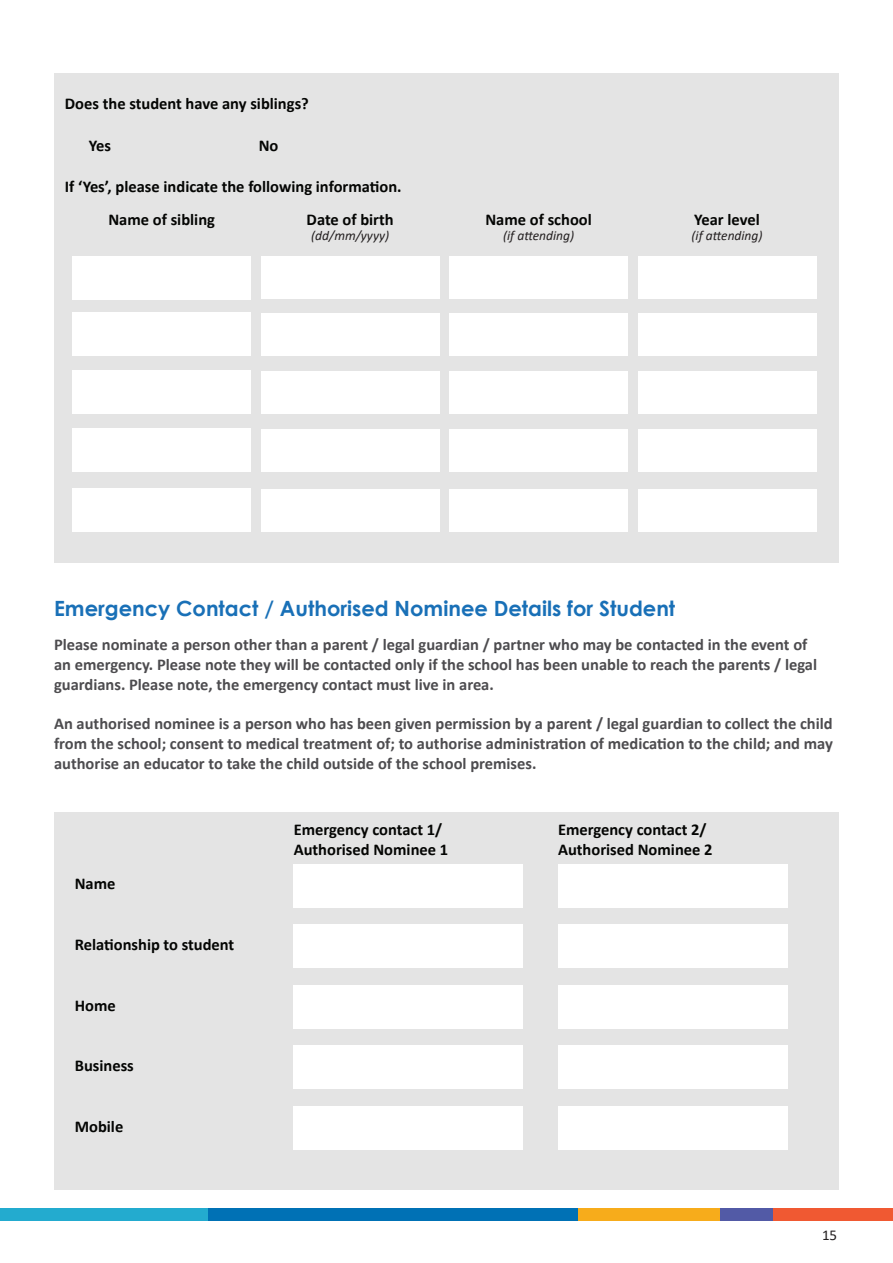
<style>
.page{position:relative;width:893px;height:1263px;background:#fff}
.page>*{position:absolute;margin:0;border:0;box-sizing:border-box;transform-origin:0 0}
.t1{font:700 21px "Century Gothic";color:#1970b7}
.t2{font:700 16.5px/19.8px "Calibri";color:#4d4c4f}
.t3{font:700 16.5px/19.8px "Calibri";color:#040503}
.t4{font:15px "Calibri";color:#231f20}
.t5{font:italic 13.5px "Calibri";color:#231f20}
</style>
<div class="page">
<div style="left:0;top:1208px;width:223px;height:13px;background:#23abcf"></div>
<div style="left:208px;top:1208px;width:370px;height:13px;background:#0071b5"></div>
<div style="left:578px;top:1208px;width:142px;height:13px;background:#f7ac1b"></div>
<div style="left:767px;top:1208px;width:126px;height:13px;background:#f05932"></div>
<div style="left:720px;top:1208px;width:53px;height:13px;background:#525aa6"></div>
<div style="left:54px;top:73px;width:785px;height:490px;background:#e4e4e4"></div>
<div style="left:73px;top:256px;width:178px;height:43px;background:#fff"></div>
<div style="left:73px;top:312px;width:178px;height:44px;background:#fff"></div>
<div style="left:73px;top:370px;width:178px;height:44px;background:#fff"></div>
<div style="left:73px;top:428px;width:178px;height:44px;background:#fff"></div>
<div style="left:73px;top:488px;width:178px;height:43px;background:#fff"></div>
<div style="left:261px;top:257px;width:178px;height:42px;background:#fff"></div>
<div style="left:261px;top:313px;width:178px;height:43px;background:#fff"></div>
<div style="left:261px;top:371px;width:178px;height:43px;background:#fff"></div>
<div style="left:261px;top:429px;width:178px;height:43px;background:#fff"></div>
<div style="left:261px;top:489px;width:178px;height:42px;background:#fff"></div>
<div style="left:450px;top:257px;width:178px;height:42px;background:#fff"></div>
<div style="left:450px;top:313px;width:178px;height:43px;background:#fff"></div>
<div style="left:450px;top:371px;width:178px;height:43px;background:#fff"></div>
<div style="left:450px;top:429px;width:178px;height:43px;background:#fff"></div>
<div style="left:450px;top:489px;width:178px;height:42px;background:#fff"></div>
<div style="left:638px;top:257px;width:178px;height:42px;background:#fff"></div>
<div style="left:638px;top:313px;width:178px;height:43px;background:#fff"></div>
<div style="left:638px;top:371px;width:178px;height:43px;background:#fff"></div>
<div style="left:638px;top:429px;width:178px;height:43px;background:#fff"></div>
<div style="left:638px;top:489px;width:178px;height:42px;background:#fff"></div>
<div style="left:54px;top:812px;width:785px;height:377px;background:#e4e4e4"></div>
<div style="left:294px;top:985px;width:229px;height:44px;background:#fff"></div>
<div style="left:294px;top:1045px;width:229px;height:44px;background:#fff"></div>
<div style="left:294px;top:1106px;width:229px;height:44px;background:#fff"></div>
<div style="left:294px;top:924px;width:229px;height:44px;background:#fff"></div>
<div style="left:294px;top:864px;width:229px;height:43px;background:#fff"></div>
<div style="left:558px;top:985px;width:230px;height:44px;background:#fff"></div>
<div style="left:558px;top:1045px;width:230px;height:44px;background:#fff"></div>
<div style="left:558px;top:1106px;width:230px;height:44px;background:#fff"></div>
<div style="left:558px;top:924px;width:230px;height:44px;background:#fff"></div>
<div style="left:558px;top:864px;width:230px;height:43px;background:#fff"></div>
<p class="t3" style="left:65px;top:94px;width:246px">Does the student have any siblings?</p>
<p class="t3" style="left:89px;top:136px;width:24px">Yes</p>
<p class="t3" style="left:259px;top:136px;width:21px">No</p>
<p class="t3" style="left:65px;top:176px;width:338px">If ‘Yes’, please indicate the following information.</p>
<p class="t3" style="left:108px;top:210px;width:108px">Name of sibling</p>
<p class="t3" style="left:307px;top:209px;width:89px">Date of birth</p>
<p class="t5" style="left:311px;top:226px;width:80px">(dd/mm/yyyy)</p>
<p class="t3" style="left:485px;top:209px;width:108px">Name of school</p>
<p class="t5" style="left:503px;top:226px;width:73px">(if attending)</p>
<p class="t3" style="left:694px;top:210px;width:67px">Year level</p>
<p class="t5" style="left:691px;top:227px;width:73px">(if attending)</p>
<p class="t1" style="left:54px;top:592px;width:623px">Emergency Contact / Authorised Nominee Details for Student</p>
<p class="t2" style="left:54px;top:634px;width:765px">Please nominate a person other than a parent / legal guardian / partner who may be contacted in the event of an emergency. Please note they will be contacted only if the school has been unable to reach the parents / legal guardians. Please note, the emergency contact must live in area.</p>
<p class="t2" style="left:54px;top:713px;width:780px;text-align:justify">An authorised nominee is a person who has been given permission by a parent / legal guardian to collect the child from the school; consent to medical treatment of; to authorise administration of medication to the child; and may authorise an educator to take the child outside of the school premises.</p>
<p class="t3" style="left:75px;top:874px;width:42px">Name</p>
<p class="t3" style="left:75px;top:934px;width:161px">Relationship to student</p>
<p class="t3" style="left:75px;top:995px;width:43px">Home</p>
<p class="t3" style="left:75px;top:1056px;width:61px">Business</p>
<p class="t3" style="left:75px;top:1116px;width:50px">Mobile</p>
<p class="t3" style="left:294px;top:819px;width:156px">Emergency contact 1/<br>Authorised Nominee 1</p>
<p class="t3" style="left:558px;top:819px;width:156px">Emergency contact 2/<br>Authorised Nominee 2</p>
<p class="t4" style="left:822px;top:1224px;width:17px">15</p>
</div>
